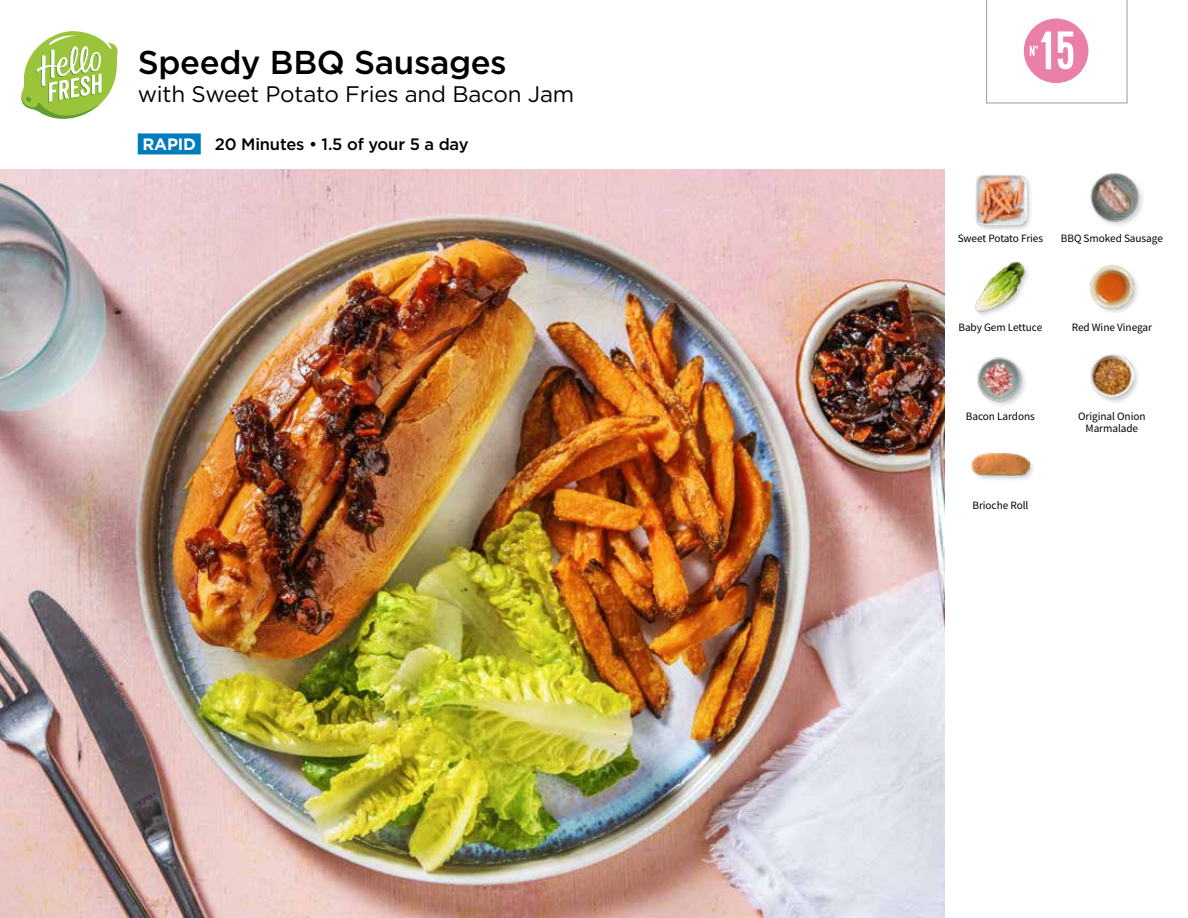
<style>
.page{position:relative;width:1188px;height:918px;background:#fff}
.page>*{position:absolute;margin:0;border:0;box-sizing:border-box;transform-origin:0 0}
.t1{font:54px "Kapra";color:#fff}
.t2{font:500 33px "Gotham";letter-spacing:-.01em;color:#000}
.t3{font:22.5px "Gotham";letter-spacing:-.01em;color:#000}
.t4{font:500 16.5px "Gotham";letter-spacing:-.01em;color:#000}
.t5{font:11.25px/12px "Source Sans Pro";letter-spacing:-.005em;color:#000;text-align:center}
.s1{font-weight:700;color:#fff}
</style>
<div class="page">
<div style="left:138px;top:133px;width:63px;height:21px;background:#007bbb"></div>
<svg style="left:21px;top:31px;width:97px;height:88px"></svg>
<img style="left:0;top:170px;width:945px;height:748px">
<img style="left:977px;top:357px;width:49px;height:48px">
<div style="left:971px;top:452px;width:65px;height:31px;background:#000;opacity:.2"></div>
<img style="left:972px;top:452px;width:57px;height:31px">
<div style="left:1089px;top:353px;width:51px;height:51px;background:#000;opacity:.2"></div>
<img style="left:1090px;top:353px;width:44px;height:45px">
<div style="left:975px;top:174px;width:58px;height:58px;background:#000;opacity:.2"></div>
<img style="left:976px;top:175px;width:50px;height:50px">
<img style="left:974px;top:261px;width:54px;height:55px">
<img style="left:1090px;top:265px;width:48px;height:48px">
<img style="left:1090px;top:172px;width:53px;height:54px">
<svg style="left:986px;top:0;width:141px;height:104px"></svg>
<h2 class="t2" style="left:138px;top:41px;width:371px">Speedy BBQ Sausages</h2>
<h3 class="t3" style="left:138px;top:82px;width:438px">with Sweet Potato Fries and Bacon Jam</h3>
<h3 class="t4" style="left:142px;top:133px;width:328px"><span class="s1">RAPID</span> 20 Minutes • 1.5 of your 5 a day</h3>
<h1 class="t1" style="left:1040px;top:19px;width:36px">15</h1>
<p class="t5" style="left:958px;top:232px;width:87px">Sweet Potato Fries</p>
<p class="t5" style="left:1061px;top:232px;width:104px">BBQ Smoked Sausage</p>
<p class="t5" style="left:958px;top:321px;width:85px">Baby Gem Lettuce</p>
<p class="t5" style="left:1072px;top:321px;width:82px">Red Wine Vinegar</p>
<p class="t5" style="left:966px;top:410px;width:71px">Bacon Lardons</p>
<p class="t5" style="left:972px;top:499px;width:57px">Brioche Roll</p>
<p class="t5" style="left:1078px;top:410px;width:69px">Original Onion<br>Marmalade</p>
</div>
